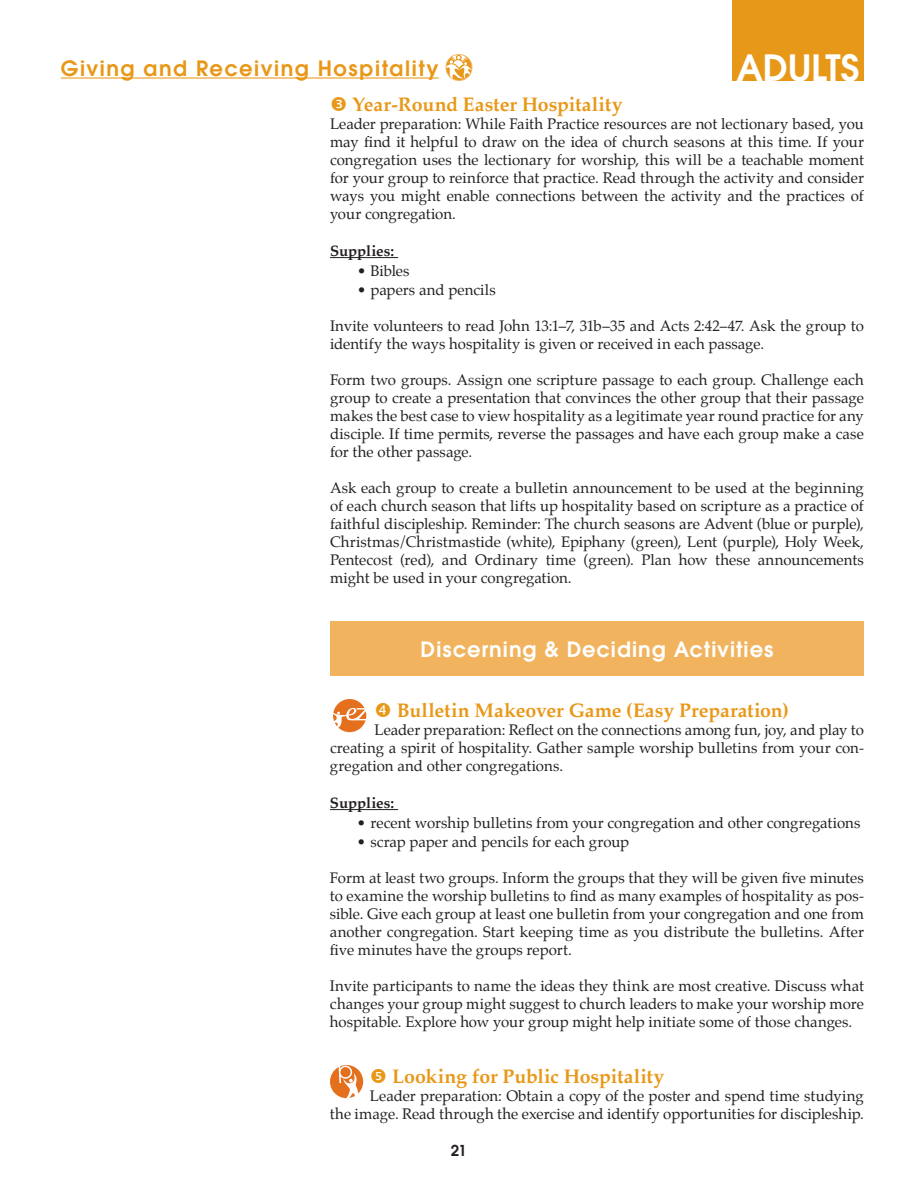
<style>
.page{position:relative;width:918px;height:1188px;background:#fff}
.page>*{position:absolute;margin:0;border:0;box-sizing:border-box;transform-origin:0 0}
.t1{font:600 36px "Avant Garde";letter-spacing:-.005em;color:#fff}
.t2{font:600 21px "Avant Garde";letter-spacing:.075em;color:#e89818}
.t3{font:600 21px "Avant Garde";letter-spacing:.045em;color:#fff}
.t4{font:700 19.5px "Palatino";color:#e89818}
.t5{font:15px/18px "Palatino";color:#231f20;text-align:justify}
.t6{font:700 15px "Palatino";letter-spacing:-.01em;color:#231f20}
.t7{font:600 15px "Avant Garde";color:#231f20}
</style>
<div class="page">
<div style="left:732px;top:0;width:132px;height:81px;background:#e89818"></div>
<hr style="left:61px;top:78px;width:378px;height:1px;background:#e89818">
<svg style="left:446px;top:54px;width:27px;height:27px"></svg>
<hr style="left:330px;top:257px;width:68px;height:1px;background:#231f20">
<hr style="left:330px;top:809px;width:68px;height:1px;background:#231f20">
<div style="left:330px;top:621px;width:534px;height:55px;background:#f1b35e"></div>
<div style="left:333px;top:699px;width:33px;height:33px;background:#e4701e;border-radius:50%"></div>
<svg style="left:333px;top:708px;width:34px;height:22px"></svg>
<svg style="left:330px;top:1065px;width:33px;height:33px"></svg>
<p class="t2" style="left:61px;top:54px;width:380px">Giving and Receiving Hospitality</p>
<p class="t1" style="left:737px;top:44px;width:124px">Adults</p>
<p class="t4" style="left:352px;top:87px;width:272px">Year-Round Easter Hospitality</p>
<p class="t5" style="left:330px;top:114px;width:536px">Leader preparation: While Faith Practice resources are not lectionary based, you may find it helpful to draw on the idea of church seasons at this time. If your congregation uses the lectionary for worship, this will be a teachable moment for your group to reinforce that practice. Read through the activity and consider ways you might enable connections between the activity and the practices of your congregation.</p>
<p class="t6" style="left:330px;top:238px;width:66px">Supplies:</p>
<p class="t5" style="left:357px;top:261px;width:54px">• Bibles</p>
<p class="t5" style="left:357px;top:281px;width:140px">• papers and pencils</p>
<p class="t5" style="left:330px;top:317px;width:535px">Invite volunteers to read John 13:1–7, 31b–35 and Acts 2:42–47. Ask the group to identify the ways hospitality is given or received in each passage.</p>
<p class="t5" style="left:330px;top:371px;width:535px">Form two groups. Assign one scripture passage to each group. Challenge each group to create a presentation that convinces the other group that their passage makes the best case to view hospitality as a legitimate year round practice for any disciple. If time permits, reverse the passages and have each group make a case for the other passage.</p>
<p class="t5" style="left:330px;top:479px;width:536px">Ask each group to create a bulletin announcement to be used at the beginning of each church season that lifts up hospitality based on scripture as a practice of faithful discipleship. Reminder: The church seasons are Advent (blue or purple), Christmas/Christmastide (white), Epiphany (green), Lent (purple), Holy Week, Pentecost (red), and Ordinary time (green). Plan how these announcements might be used in your congregation.</p>
<p class="t3" style="left:421px;top:635px;width:354px">Discerning &amp; Deciding Activities</p>
<p class="t4" style="left:397px;top:693px;width:394px">Bulletin Makeover Game (Easy Preparation)</p>
<p class="t5" style="left:330px;top:720px;width:536px;text-indent:45px">Leader preparation: Reflect on the connections among fun, joy, and play to creating a spirit of hospitality. Gather sample worship bulletins from your con&shy;gregation and other congregations.</p>
<p class="t6" style="left:330px;top:790px;width:66px">Supplies:</p>
<p class="t5" style="left:357px;top:813px;width:505px">• recent worship bulletins from your congregation and other congregations</p>
<p class="t5" style="left:357px;top:833px;width:274px">• scrap paper and pencils for each group</p>
<p class="t5" style="left:330px;top:869px;width:536px">Form at least two groups. Inform the groups that they will be given five minutes to examine the worship bulletins to find as many examples of hospitality as pos&shy;sible. Give each group at least one bulletin from your congregation and one from another congregation. Start keeping time as you distribute the bulletins. After five minutes have the groups report.</p>
<p class="t5" style="left:330px;top:977px;width:535px">Invite participants to name the ideas they think are most creative. Discuss what changes your group might suggest to church leaders to make your worship more hospitable. Explore how your group might help initiate some of those changes.</p>
<p class="t4" style="left:392px;top:1059px;width:274px">Looking for Public Hospitality</p>
<p class="t5" style="left:330px;top:1086px;width:535px;text-align:right">Leader preparation: Obtain a copy of the poster and spend time studying<br>the image. Read through the exercise and identify opportunities for discipleship.</p>
<p class="t7" style="left:451px;top:1141px;width:18px">21</p>
</div>
